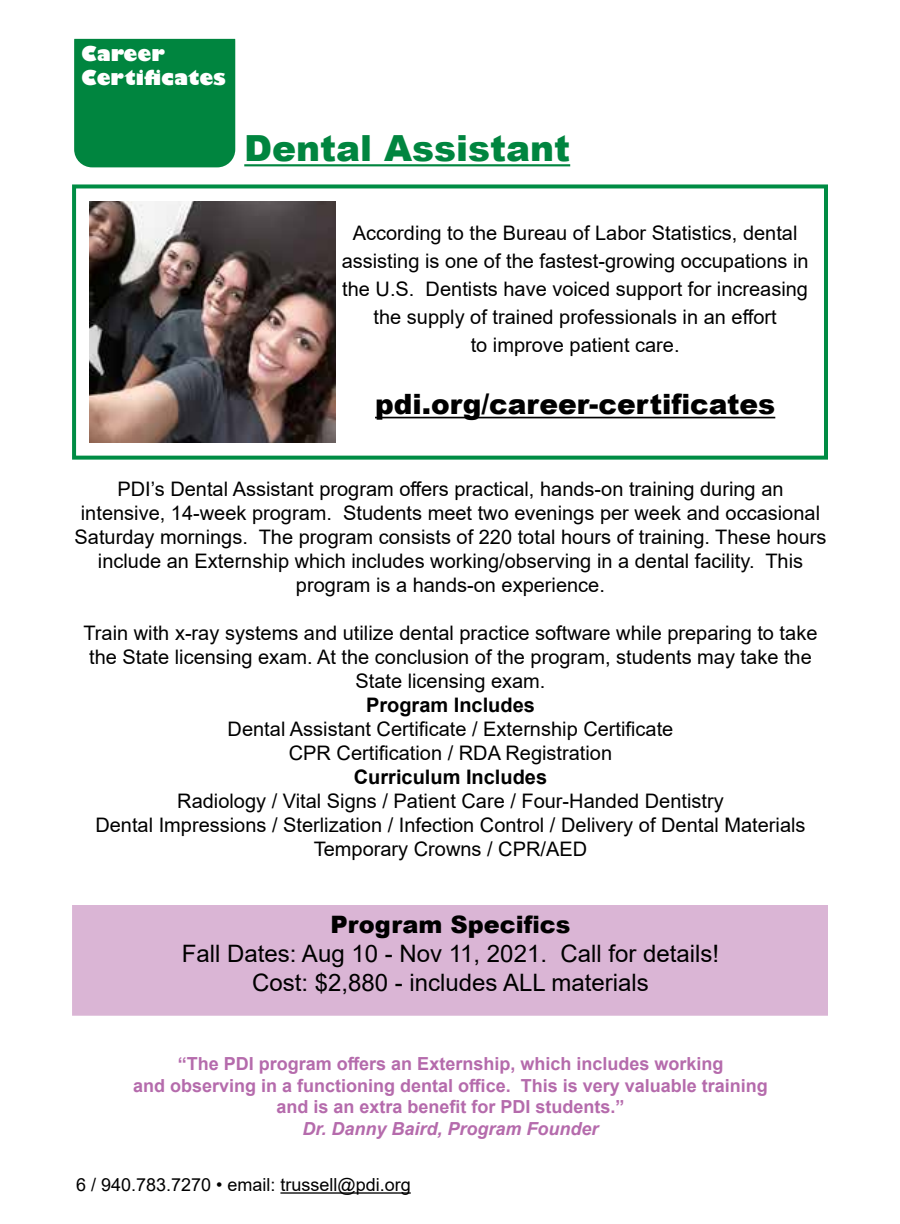
<style>
.page{position:relative;width:900px;height:1224px;background:#fff}
.page>*{position:absolute;margin:0;border:0;box-sizing:border-box;transform-origin:0 0}
.t1{font:900 36px "Arial";color:#00853f}
.t2{font:900 28px "Arial";color:#000}
.t3{font:24px/28.8px "Arial";color:#000;text-align:center}
.t4{font:900 24px "Arial";color:#000}
.t5{font:20px/24px "Arial";color:#000;text-align:center}
.t6{font:700 20px "Arial";color:#000}
.t7{font:800 20px/24px "Gill Sans";color:#fff}
.t8{font:700 18px/21.6px "Arial";color:#b56bac;text-align:center}
.t9{font:18px "Arial";color:#000}
.t10{font:italic 700 18px "Arial";color:#b56bac}
</style>
<div class="page">
<hr style="left:280px;top:1192px;width:131px;height:2px;background:#000">
<div style="left:74px;top:23px;width:161px;height:144px;background:#00853f;border-radius:18px"></div>
<div style="left:60px;top:8px;width:186px;height:31px;background:#fff;border:2px solid #fff"></div>
<div style="left:72px;top:905px;width:756px;height:111px;background:#dab5d5;border:2px solid #dab5d5"></div>
<hr style="left:244px;top:164px;width:326px;height:2px;background:#00853f">
<hr style="left:375px;top:417px;width:400px;height:1px;background:#000">
<div style="left:72px;top:184px;width:756px;height:276px;border:4px solid #008c44"></div>
<img style="left:89px;top:202px;width:246px;height:240px">
<p class="t7" style="left:81px;top:43px;width:146px">Career<br>Certificates</p>
<h1 class="t1" style="left:244px;top:122px;width:327px">Dental Assistant</h1>
<p class="t5" style="left:342px;top:219px;width:468px;line-height:28px">According to the Bureau of Labor Statistics, dental assisting is one of the fastest-growing occupations in the U.S. Dentists have voiced support for increasing the supply of trained professionals in an effort<br>to improve patient care.</p>
<h2 class="t2" style="left:375px;top:384px;width:402px">pdi.org/career-certificates</h2>
<p class="t5" style="left:75px;top:477px;width:753px">PDI’s Dental Assistant program offers practical, hands-on training during an intensive, 14-week program. Students meet two evenings per week and occasional Saturday mornings. The program consists of 220 total hours of training. These hours include an Externship which includes working/observing in a dental facility. This program is a hands-on experience.</p>
<p class="t5" style="left:84px;top:621px;width:735px">Train with x-ray systems and utilize dental practice software while preparing to take the State licensing exam. At the conclusion of the program, students may take the<br>State licensing exam.</p>
<p class="t6" style="left:366px;top:691px;width:170px">Program Includes</p>
<p class="t5" style="left:228px;top:717px;width:447px">Dental Assistant Certificate / Externship Certificate<br>CPR Certification / RDA Registration</p>
<p class="t6" style="left:354px;top:763px;width:195px">Curriculum Includes</p>
<p class="t5" style="left:95px;top:789px;width:712px">Radiology / Vital Signs / Patient Care / Four-Handed Dentistry<br>Dental Impressions / Sterlization / Infection Control / Delivery of Dental Materials<br>Temporary Crowns / CPR/AED</p>
<p class="t4" style="left:331px;top:907px;width:241px">Program Specifics</p>
<p class="t3" style="left:182px;top:939px;width:539px">Fall Dates: Aug 10 - Nov 11, 2021. Call for details!<br>Cost: $2,880 - includes ALL materials</p>
<p class="t8" style="left:133px;top:1053px;width:636px">“The PDI program offers an Externship, which includes working<br>and observing in a functioning dental office. This is very valuable training and is an extra benefit for PDI students.”</p>
<p class="t10" style="left:303px;top:1117px;width:298px">Dr. Danny Baird, Program Founder</p>
<p class="t9" style="left:76px;top:1172px;width:336px">6 / 940.783.7270 • email: trussell@pdi.org</p>
</div>
